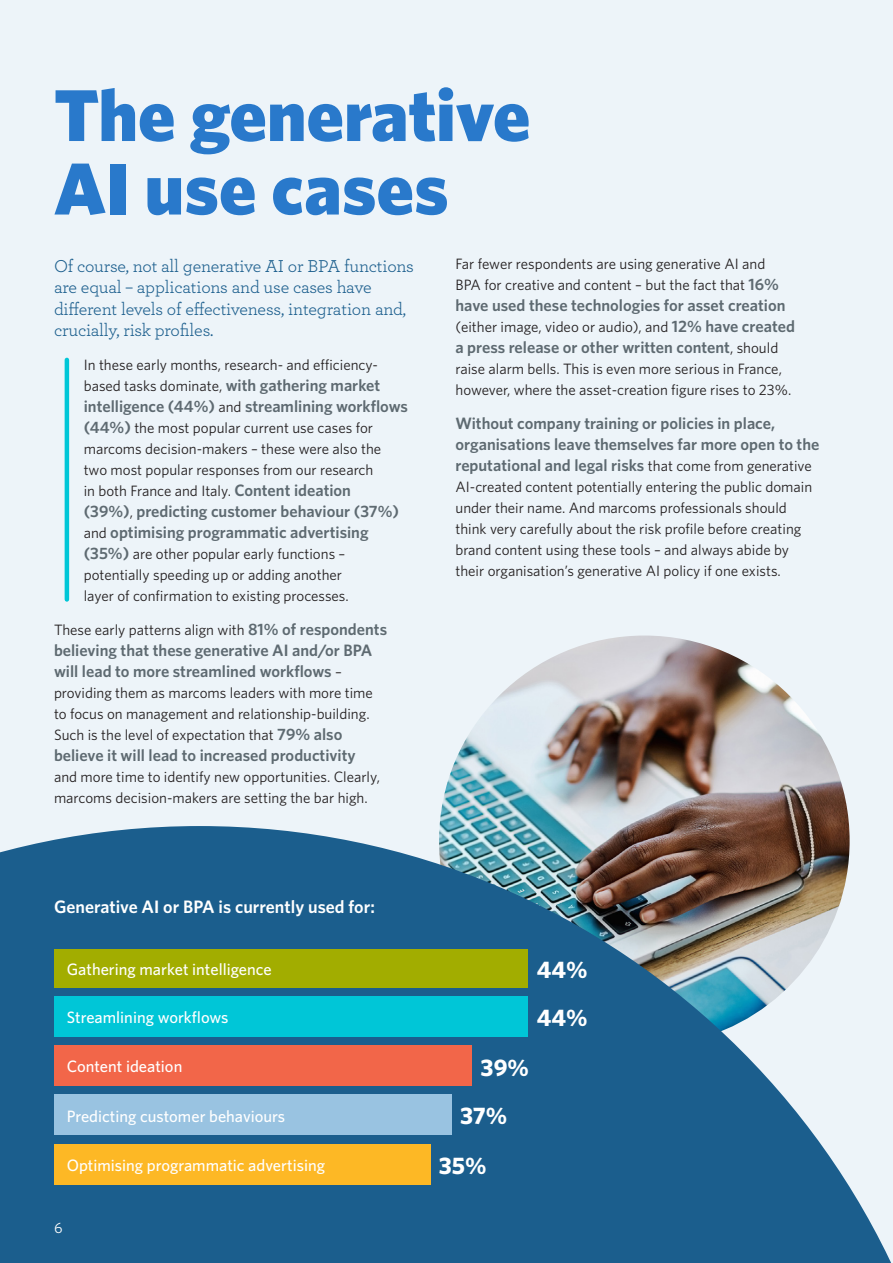
<style>
.page{position:relative;width:893px;height:1263px;background:#edf4f9}
.page>*{position:absolute;margin:0;border:0;box-sizing:border-box;transform-origin:0 0}
.t1{font:900 73.5px/73.5px "Whitney";color:#2979cb}
.t2{font:700 24px/48.2px "Whitney";color:#fff}
.Intro{font:18px/21.6px "Archer";letter-spacing:-.01em;color:#1b5e8d}
.t3{font:600 18px "Whitney";color:#fff}
.Body{font:600 16.5px/21px "Whitney";color:#5e6a71}
.t4{font:500 16.5px "Whitney";color:#fff}
.Body-2{font:15px/21px "Whitney";color:#231f20}
.t5{font:15px "Whitney";color:#fff}
.s1{font-weight:600;font-size:16.5px;color:#5e6a71}
.s2{font-weight:400;font-size:15px;color:#231f20}
</style>
<div class="page">
<img style="left:439px;top:635px;width:411px;height:191px">
<svg style="left:0;top:826px;width:891px;height:437px;background:#447596"></svg>
<hr style="left:65px;top:360px;width:4px;height:239px;background:#00c6d7">
<div style="left:54px;top:1144px;width:376px;height:40px;background:#fdb825"></div>
<div style="left:54px;top:1094px;width:397px;height:41px;background:#99c3e1"></div>
<div style="left:54px;top:1045px;width:418px;height:41px;background:#f26649"></div>
<div style="left:54px;top:996px;width:474px;height:41px;background:#00c6d7"></div>
<div style="left:54px;top:949px;width:474px;height:39px;background:#a2ad00"></div>
<h1 class="t1" style="left:54px;top:77px;width:478px">The generative<br>AI use cases</h1>
<h2 class="Intro" style="left:54px;top:254px;width:361px">Of course, not all generative AI or BPA functions are equal – applications and use cases have different levels of effectiveness, integration and, crucially, risk profiles.</h2>
<p class="Body-2" style="left:84px;top:354px;width:298px">In these early months, research- and efficiency&shy;based tasks dominate, <span class="s1">with gathering market</span></p>
<p class="Body" style="left:84px;top:396px;width:326px">intelligence (44%) <span class="s2">and</span> streamlining workflows</p>
<p class="Body-2" style="left:84px;top:417px;width:299px"><span class="s1">(44%)</span> the most popular current use cases for marcoms decision-makers – these were also the two most popular responses from our research in both France and Italy. <span class="s1">Content ideation</span></p>
<p class="Body" style="left:84px;top:501px;width:317px">(39%)<span class="s2">,</span> predicting customer behaviour (37%) <span class="s2">and</span> optimising programmatic advertising</p>
<p class="Body-2" style="left:84px;top:543px;width:267px"><span class="s1">(35%)</span> are other popular early functions – potentially speeding up or adding another layer of confirmation to existing processes.</p>
<p class="Body-2" style="left:54px;top:619px;width:335px">These early patterns align with <span class="s1">81% of respondents</span></p>
<p class="Body" style="left:54px;top:639px;width:320px">believing that these generative AI and/or BPA will lead to more streamlined workflows <span class="s2">–</span></p>
<p class="Body-2" style="left:54px;top:682px;width:320px">providing them as marcoms leaders with more time to focus on management and relationship-building.<br>Such is the level of expectation that <span class="s1">79% also</span></p>
<p class="Body" style="left:54px;top:744px;width:303px">believe it will lead to increased productivity</p>
<p class="Body-2" style="left:54px;top:766px;width:327px">and more time to identify new opportunities. Clearly, marcoms decision-makers are setting the bar high.</p>
<p class="Body-2" style="left:455px;top:253px;width:325px">Far fewer respondents are using generative AI and<br>BPA for creative and content – but the fact that <span class="s1">16%</span></p>
<p class="Body" style="left:455px;top:295px;width:332px">have used these technologies for asset creation</p>
<p class="Body-2" style="left:455px;top:316px;width:341px">(either image, video or audio), and <span class="s1">12% have created</span></p>
<p class="Body" style="left:455px;top:337px;width:324px">a press release or other written content<span class="s2">, should</span></p>
<p class="Body-2" style="left:455px;top:358px;width:337px">raise alarm bells. This is even more serious in France, however, where the asset-creation figure rises to 23%.</p>
<p class="Body" style="left:455px;top:412px;width:365px">Without company training or policies in place, organisations leave themselves far more open to the reputational and legal risks <span class="s2">that come from generative</span></p>
<p class="Body-2" style="left:455px;top:476px;width:358px">AI-created content potentially entering the public domain under their name. And marcoms professionals should think very carefully about the risk profile before creating brand content using these tools – and always abide by their organisation’s generative AI policy if one exists.</p>
<p class="t3" style="left:54px;top:894px;width:322px">Generative AI or BPA is currently used for:</p>
<p class="t4" style="left:67px;top:959px;width:206px">Gathering market intelligence</p>
<p class="t4" style="left:67px;top:1006px;width:163px">Streamlining workflows</p>
<p class="t4" style="left:67px;top:1056px;width:117px">Content ideation</p>
<p class="t4" style="left:67px;top:1105px;width:220px">Predicting customer behaviours</p>
<p class="t4" style="left:67px;top:1154px;width:260px">Optimising programmatic advertising</p>
<p class="t5" style="left:54px;top:1218px;width:10px">6</p>
<h2 class="t2" style="left:537px;top:945px;width:52px">44%<br>44%</h2>
<h2 class="t2" style="left:481px;top:1043px;width:50px">39%</h2>
<h2 class="t2" style="left:460px;top:1091px;width:49px">37%</h2>
<h2 class="t2" style="left:439px;top:1141px;width:49px">35%</h2>
</div>
